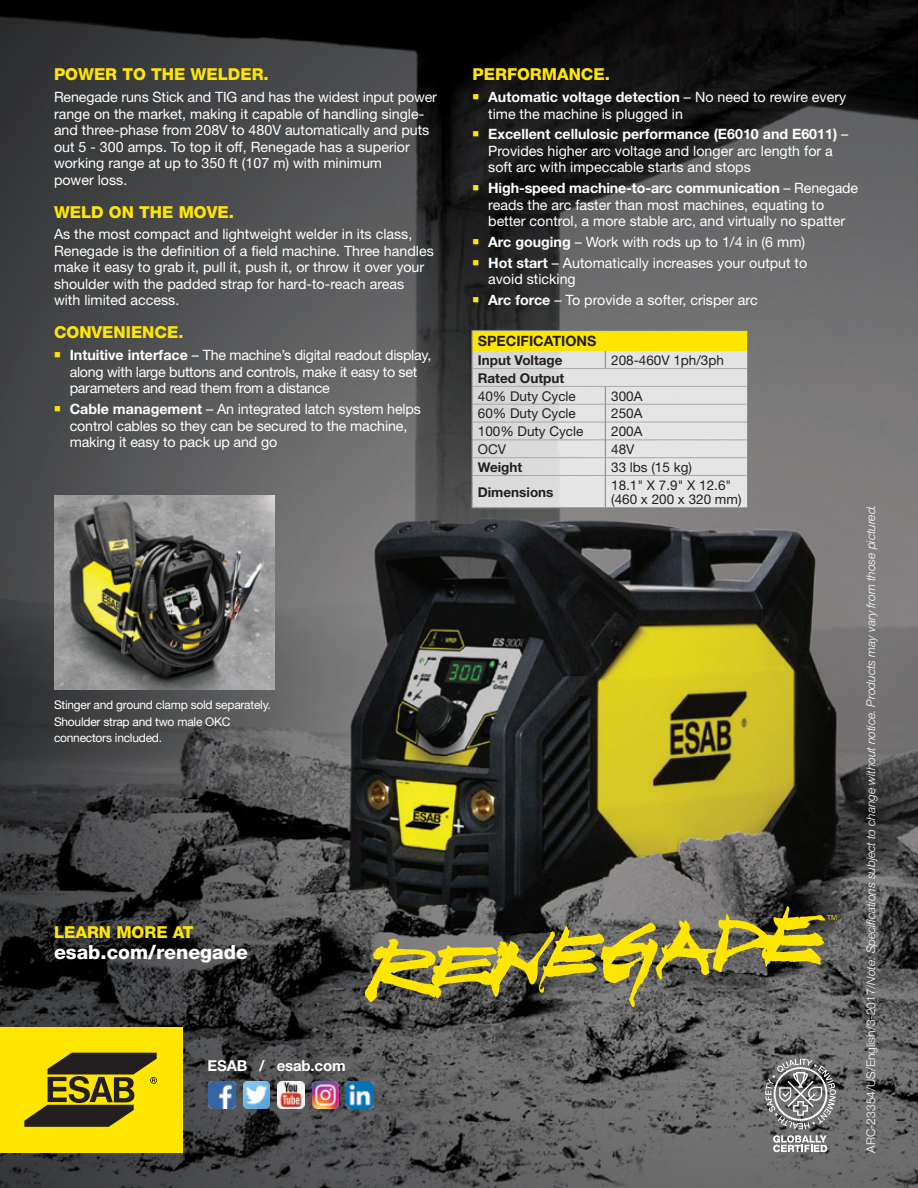
<style>
.page{position:relative;width:918px;height:1188px;background:#fff}
.page>*{position:absolute;margin:0;border:0;box-sizing:border-box;transform-origin:0 0}
.t1{font:800 19.5px "Helvetica Neue";color:#fff}
.t2{font:800 16.5px "Helvetica Neue";color:#ffe601}
.t3{font:700 15px "Helvetica Neue";letter-spacing:-.01em;color:#fff}
.t4{font:14.25px/16.5px "Helvetica Neue";color:#fff}
.t5{font:14.25px/16.5px "Helvetica Neue";letter-spacing:-.02em;color:#fff}
.t6{font:700 14.25px "Helvetica Neue";color:#231f20}
.t7{font:13.5px/13.5px "Helvetica Neue";color:#231f20}
.t8{font:700 13.5px "Helvetica Neue";color:#231f20}
.t9{font:italic 300 12px "Helvetica Neue";letter-spacing:-.01em;color:#fff}
.t10{font:12px/16.5px "Helvetica Neue";letter-spacing:-.02em;color:#fff}
.s1{font-weight:700}
.s2{font-style:normal}
</style>
<div class="page">
<img style="left:0;top:0;width:918px;height:1188px">
<svg style="left:765px;top:1059px;width:71px;height:70px;background:#828283"></svg>
<svg style="left:773px;top:1135px;width:54px;height:17px"></svg>
<div style="left:0;top:1027px;width:182px;height:125px;background:#ffe601"></div>
<svg style="left:24px;top:1053px;width:133px;height:74px"></svg>
<img style="left:208px;top:1081px;width:27px;height:27px">
<img style="left:278px;top:1081px;width:26px;height:27px">
<img style="left:312px;top:1081px;width:27px;height:27px">
<img style="left:243px;top:1081px;width:27px;height:27px">
<img style="left:347px;top:1081px;width:26px;height:27px">
<img style="left:54px;top:496px;width:220px;height:194px">
<div style="left:472px;top:330px;width:276px;height:178px;background:linear-gradient(to right,#d9d9d9,#e8e8e8)"></div>
<div style="left:472px;top:331px;width:276px;height:20px;background:#ffe601"></div>
<hr style="left:473px;top:368px;width:132px;height:1px;background:#a8a9ad">
<hr style="left:605px;top:368px;width:142px;height:1px;background:#a8a9ad">
<hr style="left:473px;top:386px;width:132px;height:1px;background:#a8a9ad">
<hr style="left:605px;top:386px;width:142px;height:1px;background:#a8a9ad">
<hr style="left:473px;top:404px;width:132px;height:1px;background:#a8a9ad">
<hr style="left:606px;top:404px;width:141px;height:1px;background:#a8a9ad">
<hr style="left:473px;top:422px;width:132px;height:1px;background:#a8a9ad">
<hr style="left:606px;top:422px;width:141px;height:1px;background:#a8a9ad">
<hr style="left:473px;top:439px;width:132px;height:1px;background:#a8a9ad">
<hr style="left:606px;top:439px;width:141px;height:1px;background:#a8a9ad">
<hr style="left:473px;top:457px;width:132px;height:1px;background:#a8a9ad">
<hr style="left:606px;top:457px;width:141px;height:1px;background:#a8a9ad">
<hr style="left:473px;top:475px;width:132px;height:1px;background:#a8a9ad">
<hr style="left:606px;top:475px;width:141px;height:1px;background:#a8a9ad">
<svg style="left:471px;top:351px;width:2px;height:125px"></svg>
<hr style="left:471px;top:476px;width:2px;height:31px;background:#808285">
<hr style="left:747px;top:476px;width:1px;height:31px;background:#808285">
<hr style="left:471px;top:507px;width:134px;height:1px;background:#808285">
<hr style="left:605px;top:507px;width:143px;height:1px;background:#808285">
<svg style="left:605px;top:351px;width:1px;height:17px"></svg>
<svg style="left:605px;top:387px;width:1px;height:89px"></svg>
<hr style="left:605px;top:476px;width:1px;height:31px;background:#808285">
<hr style="left:471px;top:330px;width:134px;height:1px;background:#808285">
<hr style="left:471px;top:331px;width:2px;height:20px;background:#808285">
<hr style="left:605px;top:330px;width:143px;height:1px;background:#808285">
<svg style="left:747px;top:331px;width:1px;height:145px"></svg>
<svg style="left:365px;top:906px;width:472px;height:101px;background:#7f783e"></svg>
<p class="t2" style="left:54px;top:64px;width:216px">POWER TO THE WELDER.</p>
<p class="t4" style="left:54px;top:89px;width:385px">Renegade runs Stick and TIG and has the widest input power range on the market, making it capable of handling single&shy;and three-phase from 208V to 480V automatically and puts out 5 - 300 amps. To top it off, Renegade has a superior working range at up to 350 ft (107 m) with minimum<br>power loss.</p>
<p class="t2" style="left:54px;top:202px;width:181px">WELD ON THE MOVE.</p>
<p class="t4" style="left:54px;top:226px;width:381px">As the most compact and lightweight welder in its class, Renegade is the definition of a field machine. Three handles make it easy to grab it, pull it, push it, or throw it over your shoulder with the padded strap for hard-to-reach areas with limited access.</p>
<p class="t2" style="left:54px;top:323px;width:131px">CONVENIENCE.</p>
<p class="t5" style="left:70px;top:347px;width:363px;text-indent:-16px"><sup>■</sup> <span class="s1">Intuitive interface</span> – The machine’s digital readout display, along with large buttons and controls, make it easy to set parameters and read them from a distance</p>
<p class="t4" style="left:70px;top:401px;width:353px;text-indent:-16px"><sup>■</sup> <span class="s1">Cable management</span> – An integrated latch system helps control cables so they can be secured to the machine, making it easy to pack up and go</p>
<p class="t10" style="left:54px;top:697px;width:218px">Stinger and ground clamp sold separately.<br>Shoulder strap and two male OKC connectors included.</p>
<p class="t2" style="left:54px;top:923px;width:141px">LEARN MORE AT</p>
<p class="t1" style="left:54px;top:941px;width:195px">esab.com/renegade</p>
<p class="t3" style="left:208px;top:1056px;width:140px">ESAB / esab.com</p>
<p class="t2" style="left:472px;top:64px;width:139px">PERFORMANCE.</p>
<p class="t4" style="left:488px;top:89px;width:360px;text-indent:-16px"><sup>■</sup> <span class="s1">Automatic voltage detection</span> – No need to rewire every time the machine is plugged in</p>
<p class="t4" style="left:488px;top:126px;width:362px;text-indent:-16px"><sup>■</sup> <span class="s1">Excellent cellulosic performance (E6010 and E6011)</span> –<br>Provides higher arc voltage and longer arc length for a soft arc with impeccable starts and stops</p>
<p class="t4" style="left:488px;top:180px;width:372px;text-indent:-16px"><sup>■</sup> <span class="s1">High-speed machine-to-arc communication</span> – Renegade reads the arc faster than most machines, equating to better control, a more stable arc, and virtually no spatter</p>
<p class="t4" style="left:472px;top:233px;width:334px"><sup>■</sup> <span class="s1">Arc gouging</span> – Work with rods up to 1/4 in (6 mm)</p>
<p class="t4" style="left:488px;top:254px;width:321px;text-indent:-16px"><sup>■</sup> <span class="s1">Hot start</span> – Automatically increases your output to avoid sticking</p>
<p class="t4" style="left:472px;top:292px;width:287px"><sup>■</sup> <span class="s1">Arc force</span> – To provide a softer, crisper arc</p>
<p class="t6" style="left:478px;top:333px;width:120px">SPECIFICATIONS</p>
<p class="t8" style="left:478px;top:352px;width:86px">Input Voltage</p>
<p class="t7" style="left:611px;top:353px;width:114px">208-460V 1ph/3ph</p>
<p class="t8" style="left:478px;top:370px;width:88px">Rated Output</p>
<p class="t7" style="left:478px;top:389px;width:100px">40% Duty Cycle</p>
<p class="t7" style="left:611px;top:389px;width:33px">300A</p>
<p class="t7" style="left:478px;top:407px;width:100px">60% Duty Cycle</p>
<p class="t7" style="left:611px;top:407px;width:33px">250A</p>
<p class="t7" style="left:478px;top:425px;width:107px">100% Duty Cycle</p>
<p class="t7" style="left:611px;top:425px;width:33px">200A</p>
<p class="t7" style="left:478px;top:442px;width:30px">OCV</p>
<p class="t7" style="left:611px;top:442px;width:25px">48V</p>
<p class="t8" style="left:478px;top:459px;width:46px">Weight</p>
<p class="t7" style="left:611px;top:460px;width:82px">33 lbs (15 kg)</p>
<p class="t8" style="left:478px;top:484px;width:77px">Dimensions</p>
<p class="t7" style="left:611px;top:478px;width:132px">18.1" X 7.9" X 12.6" (460 x 200 x 320 mm)</p>
<p class="t9" style="left:864px;top:1153px;width:650px;rotate:-90deg"><span class="s2">ARC-23354/US/English/3-2017/</span>Note: Specifications subject to change without notice. Products may vary from those pictured.</p>
</div>
